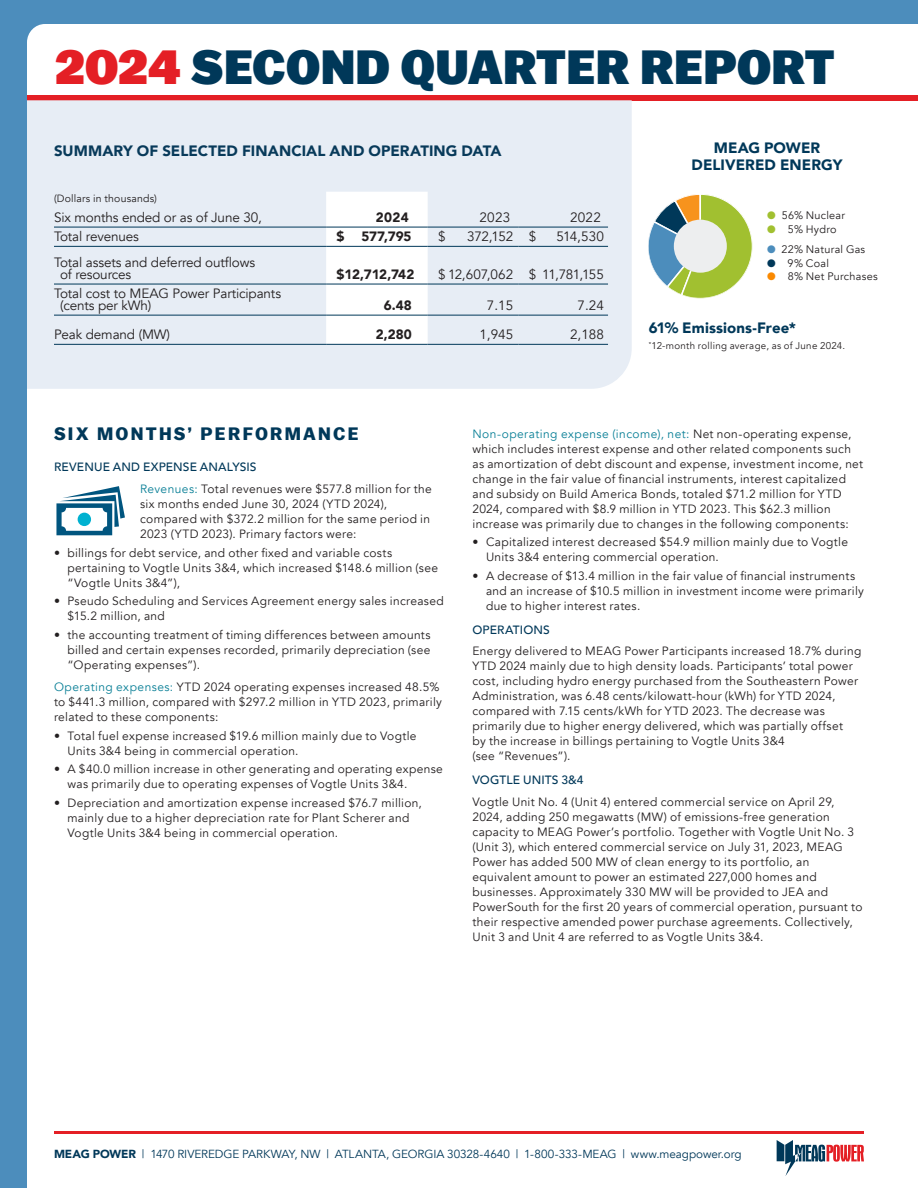
<style>
.page{position:relative;width:918px;height:1188px;background:#4c8dbc}
.page>*{position:absolute;margin:0;border:0;box-sizing:border-box;transform-origin:0 0}
.t1{font:900 48px "Balto";color:#003859}
.NarrativeHead1{font:700 18px "Balto";letter-spacing:.125em;color:#003859}
.TBL_Heading{font:900 15px "Avenir";letter-spacing:.005em;color:#083a5a}
.ChartHeading{font:900 15px/16.5px "Avenir";letter-spacing:.005em;color:#003859;text-align:center}
.LrgCalloutText{font:900 15px "Avenir";letter-spacing:.005em;color:#003859}
.TBL_BodyText{font:13.5px/12px "Avenir";letter-spacing:-.01em;color:#231f20}
.TBL_DollarFigures{font:13.5px "Avenir";letter-spacing:-.025em;color:#231f20}
.TBL_DollarFigures-2{font:900 13.5px "Avenir";letter-spacing:-.015em;color:#231f20}
.TBL_Figures{font:13.5px "Avenir";color:#231f20}
.TBL_Figures-2{font:900 13.5px "Avenir";color:#231f20}
.TBL_ColumnHeader{font:13.5px "Avenir";letter-spacing:.015em;color:#231f20}
.TBL_ColumnHeader-2{font:900 13.5px "Avenir";color:#231f20}
.BodyText{font:12px/15px "Avenir";letter-spacing:.025em;color:#231f20}
.NarrativeSubhead{font:12px/15px "Avenir";letter-spacing:.025em;color:#231f20}
.NarrativeHead2{font:500 12px "Avenir";letter-spacing:.01em;color:#003859}
.t2{font:11.7px "Avenir";letter-spacing:-.005em;color:#003859}
.Legend{font:10.8px "Avenir";letter-spacing:.025em;color:#231f20}
.TBL_SmlText{font:10.5px "Avenir";letter-spacing:.015em;color:#231f20}
.SmlCalloutText{font:9.75px "Avenir";letter-spacing:.03em;color:#231f20}
.s1{color:#e41f25}
.s2{color:#a1c030}
.s3{color:#4c8dbc}
.s4{color:#003859}
.s5{color:#fa8900}
.s6{color:#0b8097}
.s7{font-weight:900}
</style>
<div class="page">
<div style="left:27px;top:24px;width:891px;height:1164px;background:#fff"></div>
<svg style="left:777px;top:1140px;width:87px;height:36px;background:#c2b2ba"></svg>
<hr style="left:54px;top:1131px;width:810px;height:3px;background:#e41f25">
<div style="left:27px;top:95px;width:891px;height:5px;background:#e41f25"></div>
<div style="left:27px;top:100px;width:605px;height:289px;background:#e7edf5"></div>
<div style="left:326px;top:192px;width:102px;height:152px;background:#fff"></div>
<hr style="left:54px;top:227px;width:272px;height:1px;background:#003859">
<hr style="left:326px;top:227px;width:102px;height:1px;background:#003859">
<hr style="left:428px;top:227px;width:90px;height:1px;background:#003859">
<hr style="left:518px;top:227px;width:90px;height:1px;background:#003859">
<hr style="left:54px;top:246px;width:272px;height:1px;background:#003859">
<hr style="left:326px;top:246px;width:102px;height:1px;background:#003859">
<hr style="left:428px;top:246px;width:90px;height:1px;background:#003859">
<hr style="left:518px;top:246px;width:90px;height:1px;background:#003859">
<hr style="left:54px;top:284px;width:272px;height:1px;background:#003859">
<hr style="left:326px;top:284px;width:102px;height:1px;background:#003859">
<hr style="left:428px;top:284px;width:90px;height:1px;background:#003859">
<hr style="left:518px;top:284px;width:90px;height:1px;background:#003859">
<hr style="left:54px;top:315px;width:272px;height:1px;background:#003859">
<hr style="left:326px;top:315px;width:102px;height:1px;background:#003859">
<hr style="left:428px;top:315px;width:90px;height:1px;background:#003859">
<hr style="left:518px;top:315px;width:90px;height:1px;background:#003859">
<hr style="left:54px;top:344px;width:272px;height:1px;background:#003859">
<hr style="left:326px;top:344px;width:102px;height:1px;background:#003859">
<hr style="left:428px;top:344px;width:90px;height:1px;background:#003859">
<hr style="left:518px;top:344px;width:90px;height:1px;background:#003859">
<svg style="left:648px;top:194px;width:105px;height:104px;background:#b9ca9d"></svg>
<svg style="left:56px;top:486px;width:69px;height:49px;background:#91b9cb"></svg>
<h1 class="t1" style="left:55px;top:38px;width:781px"><span class="s1">2024</span> SECOND QUARTER REPORT</h1>
<p class="TBL_Heading" style="left:54px;top:138px;width:449px">SUMMARY OF SELECTED FINANCIAL AND OPERATING DATA</p>
<p class="TBL_SmlText" style="left:54px;top:192px;width:104px">(Dollars in thousands)</p>
<p class="TBL_BodyText" style="left:54px;top:211px;width:209px">Six months ended or as of June 30,</p>
<p class="TBL_ColumnHeader-2" style="left:376px;top:205px;width:34px">2024</p>
<p class="TBL_ColumnHeader" style="left:480px;top:209px;width:32px">2023</p>
<p class="TBL_ColumnHeader" style="left:570px;top:209px;width:32px">2022</p>
<p class="TBL_BodyText" style="left:54px;top:231px;width:87px">Total revenues</p>
<p class="TBL_DollarFigures-2" style="left:337px;top:225px;width:76px">$ 577,795</p>
<p class="TBL_DollarFigures" style="left:438px;top:228px;width:9px">$</p>
<p class="TBL_DollarFigures" style="left:467px;top:228px;width:47px">372,152</p>
<p class="TBL_DollarFigures" style="left:529px;top:228px;width:9px">$</p>
<p class="TBL_DollarFigures" style="left:557px;top:228px;width:49px">514,530</p>
<p class="TBL_BodyText" style="left:60px;top:256px;width:197px;text-indent:-6px">Total assets and deferred outflows of resources</p>
<p class="TBL_DollarFigures-2" style="left:337px;top:262px;width:79px">$12,712,742</p>
<p class="TBL_DollarFigures" style="left:438px;top:266px;width:76px">$ 12,607,062</p>
<p class="TBL_DollarFigures" style="left:529px;top:266px;width:77px">$ 11,781,155</p>
<p class="TBL_BodyText" style="left:60px;top:287px;width:223px;text-indent:-6px">Total cost to MEAG Power Participants (cents per kWh)</p>
<p class="TBL_Figures-2" style="left:384px;top:293px;width:29px">6.48</p>
<p class="TBL_Figures" style="left:487px;top:297px;width:28px">7.15</p>
<p class="TBL_Figures" style="left:578px;top:297px;width:28px">7.24</p>
<p class="TBL_BodyText" style="left:54px;top:329px;width:118px">Peak demand (MW)</p>
<p class="TBL_Figures-2" style="left:376px;top:323px;width:37px">2,280</p>
<p class="TBL_Figures" style="left:479px;top:326px;width:35px">1,945</p>
<p class="TBL_Figures" style="left:570px;top:326px;width:35px">2,188</p>
<p class="ChartHeading" style="left:692px;top:140px;width:152px">MEAG POWER<br>DELIVERED ENERGY</p>
<p class="Legend" style="left:767px;top:209px;width:80px"><span class="s2">●</span> 56% Nuclear</p>
<p class="Legend" style="left:767px;top:223px;width:71px"><span class="s2">●</span> 5% Hydro</p>
<p class="Legend" style="left:767px;top:243px;width:100px"><span class="s3">●</span> 22% Natural Gas</p>
<p class="Legend" style="left:767px;top:256px;width:63px"><span class="s4">●</span> 9% Coal</p>
<p class="Legend" style="left:767px;top:270px;width:112px"><span class="s5">●</span> 8% Net Purchases</p>
<p class="LrgCalloutText" style="left:649px;top:315px;width:149px">61% Emissions-Free*</p>
<p class="SmlCalloutText" style="left:649px;top:340px;width:198px"><sup>*</sup>12-month rolling average, as of June 2024.</p>
<p class="NarrativeHead1" style="left:54px;top:423px;width:306px">SIX MONTHS’ PERFORMANCE</p>
<p class="NarrativeHead2" style="left:54px;top:456px;width:204px">REVENUE AND EXPENSE ANALYSIS</p>
<p class="NarrativeSubhead" style="left:140px;top:482px;width:293px"><span class="s6">Revenues:</span> Total revenues were $577.8 million for the six months ended June 30, 2024 (YTD 2024), compared with $372.2 million for the same period in 2023 (YTD 2023). Primary factors were:</p>
<p class="BodyText" style="left:68px;top:545px;width:372px;text-indent:-14px">• billings for debt service, and other fixed and variable costs pertaining to Vogtle Units 3&amp;4, which increased $148.6 million (see “Vogtle Units 3&amp;4”),</p>
<p class="BodyText" style="left:68px;top:594px;width:378px;text-indent:-14px">• Pseudo Scheduling and Services Agreement energy sales increased $15.2 million, and</p>
<p class="BodyText" style="left:68px;top:627px;width:365px;text-align:justify;text-indent:-14px">• the accounting treatment of timing differences between amounts billed and certain expenses recorded, primarily depreciation (see “Operating expenses”).</p>
<p class="NarrativeSubhead" style="left:54px;top:680px;width:390px"><span class="s6">Operating expenses:</span> YTD 2024 operating expenses increased 48.5% to $441.3 million, compared with $297.2 million in YTD 2023, primarily related to these components:</p>
<p class="BodyText" style="left:68px;top:728px;width:351px;text-indent:-14px">• Total fuel expense increased $19.6 million mainly due to Vogtle<br>Units 3&amp;4 being in commercial operation.</p>
<p class="BodyText" style="left:68px;top:762px;width:377px;text-indent:-14px">• A $40.0 million increase in other generating and operating expense was primarily due to operating expenses of Vogtle Units 3&amp;4.</p>
<p class="BodyText" style="left:68px;top:795px;width:356px;text-indent:-14px">• Depreciation and amortization expense increased $76.7 million, mainly due to a higher depreciation rate for Plant Scherer and<br>Vogtle Units 3&amp;4 being in commercial operation.</p>
<p class="NarrativeSubhead" style="left:472px;top:426px;width:392px"><span class="s6">Non-operating expense (income), net:</span> Net non-operating expense, which includes interest expense and other related components such as amortization of debt discount and expense, investment income, net change in the fair value of financial instruments, interest capitalized and subsidy on Build America Bonds, totaled $71.2 million for YTD 2024, compared with $8.9 million in YTD 2023. This $62.3 million increase was primarily due to changes in the following components:</p>
<p class="BodyText" style="left:486px;top:535px;width:364px;text-indent:-14px">• Capitalized interest decreased $54.9 million mainly due to Vogtle<br>Units 3&amp;4 entering commercial operation.</p>
<p class="BodyText" style="left:486px;top:568px;width:379px;text-indent:-14px">• A decrease of $13.4 million in the fair value of financial instruments and an increase of $10.5 million in investment income were primarily due to higher interest rates.</p>
<p class="NarrativeHead2" style="left:472px;top:619px;width:79px">OPERATIONS</p>
<p class="BodyText" style="left:472px;top:644px;width:390px">Energy delivered to MEAG Power Participants increased 18.7% during YTD 2024 mainly due to high density loads. Participants’ total power cost, including hydro energy purchased from the Southeastern Power Administration, was 6.48 cents/kilowatt-hour (kWh) for YTD 2024, compared with 7.15 cents/kWh for YTD 2023. The decrease was primarily due to higher energy delivered, which was partially offset<br>by the increase in billings pertaining to Vogtle Units 3&amp;4<br>(see “Revenues”).</p>
<p class="NarrativeHead2" style="left:472px;top:770px;width:113px">VOGTLE UNITS 3&amp;4</p>
<p class="BodyText" style="left:472px;top:795px;width:392px">Vogtle Unit No. 4 (Unit 4) entered commercial service on April 29, 2024, adding 250 megawatts (MW) of emissions-free generation capacity to MEAG Power’s portfolio. Together with Vogtle Unit No. 3 (Unit 3), which entered commercial service on July 31, 2023, MEAG Power has added 500 MW of clean energy to its portfolio, an equivalent amount to power an estimated 227,000 homes and businesses. Approximately 330 MW will be provided to JEA and PowerSouth for the first 20 years of commercial operation, pursuant to their respective amended power purchase agreements. Collectively, Unit 3 and Unit 4 are referred to as Vogtle Units 3&amp;4.</p>
<p class="t2" style="left:54px;top:1147px;width:689px"><span class="s7">MEAG POWER</span> | 1470 RIVEREDGE PARKWAY, NW | ATLANTA, GEORGIA 30328-4640 | 1-800-333-MEAG | www.meagpower.org</p>
</div>
